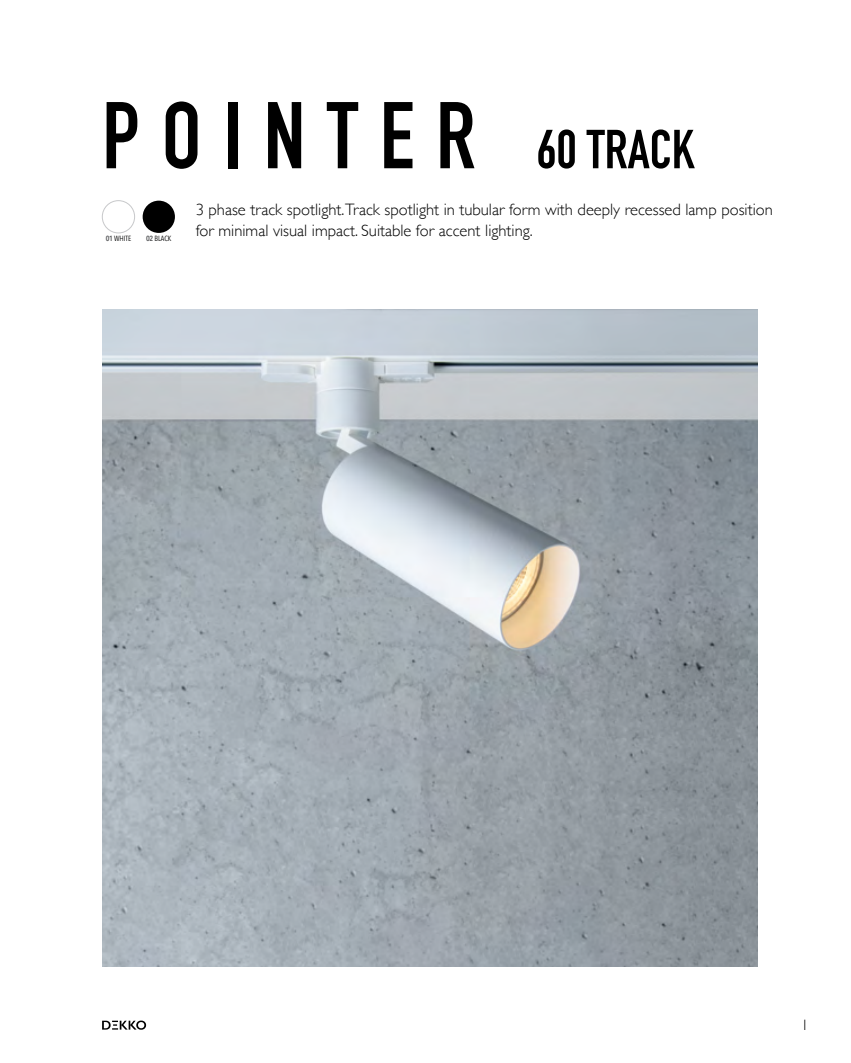
<style>
.page{position:relative;width:851px;height:1063px;background:#fff}
.page>*{position:absolute;margin:0;border:0;box-sizing:border-box;transform-origin:0 0}
.Big_name_light1{font:700 93px "DIN Condensed";letter-spacing:.235em;color:#000}
.Osn{font:300 16.5px/21px "Gill Sans";color:#000}
.t1{font:300 15px "Gill Sans";color:#000}
.colours{font:7.5px "Avenir Next Condensed";color:#000}
.s1{font-size:54px}
.s2{font-weight:600;color:#58595b}
</style>
<div class="page">
<img style="left:102px;top:310px;width:655px;height:657px">
<div style="left:143px;top:201px;width:32px;height:32px;background:#000;border-radius:50%"></div>
<div style="left:102px;top:200px;width:33px;height:33px;border:1px solid #c7c8ca;border-radius:50%"></div>
<svg style="left:102px;top:1021px;width:44px;height:9px"></svg>
<p class="Big_name_light1" style="left:102px;top:73px;width:594px">POINTER <span class="s1">60 TRACK</span></p>
<p class="Osn" style="left:196px;top:198px;width:578px">3 phase track spotlight.Track spotlight in tubular form with deeply recessed lamp position for minimal visual impact. Suitable for accent lighting.</p>
<p class="colours" style="left:106px;top:232px;width:27px"><span class="s2">01</span> WHITE</p>
<p class="colours" style="left:146px;top:232px;width:27px"><span class="s2">02</span> BLACK</p>
<p class="t1" style="left:801px;top:1013px;width:9px">1</p>
</div>
